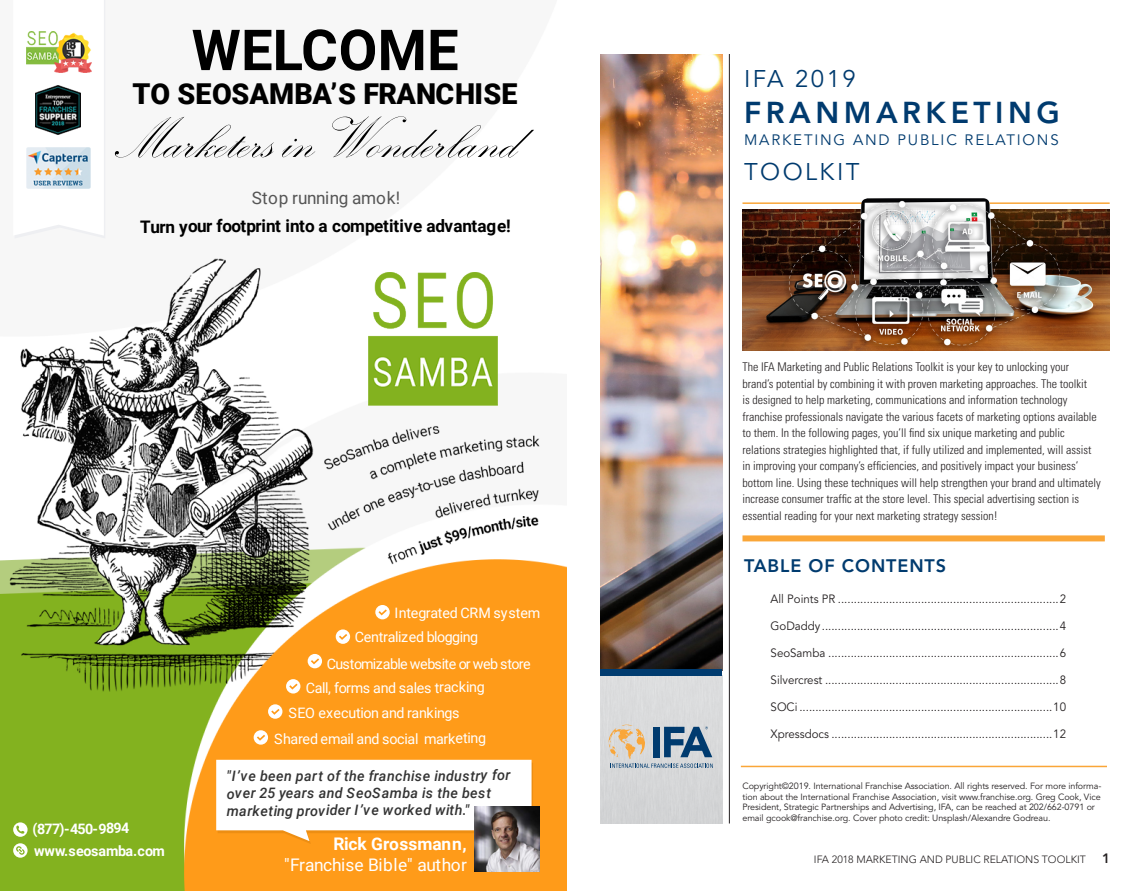
<style>
.page{position:relative;width:1134px;height:891px;background:#fff}
.page>*{position:absolute;margin:0;border:0;box-sizing:border-box;transform-origin:0 0}
.t1{font:700 56.55px "Roboto";letter-spacing:.005em;color:#000}
.t2{font:800 30px "Avenir";letter-spacing:.15em;color:#003b6f}
.t3{font:900 28.8px "Roboto";color:#000}
.t4{font:24px "Avenir";letter-spacing:.1em;color:#003b6f}
.t5{font:800 18px "Avenir";letter-spacing:.05em;color:#003b6f}
.t6{font:17.4px/20.9px "Roboto";letter-spacing:-.01em;color:#fff;text-align:right}
.t7{font:700 17.25px/28px "Roboto";letter-spacing:-.015em;color:#000;text-align:center}
.t8{font:15px "Avenir";letter-spacing:.12em;color:#003b6f}
.t9{font:14.4px/24.5px "Roboto";letter-spacing:-.03em;color:#fff}
.t10{font:italic 500 14.4px/17.2px "Roboto";letter-spacing:.025em;color:#333}
.t11{font:700 14.4px/22.2px "Roboto";letter-spacing:-.045em;color:#fff}
.Contact_Reg{font:300 condensed 12px/16.5px "Univers";color:#231f20}
.Bio_Body{font:12px "Avenir";color:#231f20;scale:.96 1}
.t12{font:300 10.5px "Avenir";color:#231f20}
.t13{font:9px/10.8px "Avenir";letter-spacing:-.01em;color:#231f20}
.s1{font-weight:400;color:#555}
.s2{font-weight:700}
.s3{font-weight:800;font-size:13.5px}
</style>
<div class="page">
<img style="left:601px;top:54px;width:121px;height:615px">
<hr style="left:729px;top:54px;width:1px;height:770px;background:#231f20">
<div style="left:601px;top:669px;width:121px;height:7px;background:#003b6f"></div>
<hr style="left:741px;top:766px;width:366px;height:1px;background:#faa638">
<div style="left:742px;top:535px;width:363px;height:6px;background:#faa638"></div>
<img style="left:743px;top:209px;width:366px;height:141px">
<hr style="left:742px;top:202px;width:368px;height:2px;background:#faa638">
<img style="left:0;top:0;width:567px;height:891px">
<svg style="left:13px;top:822px;width:15px;height:15px"></svg>
<svg style="left:115px;top:116px;width:419px;height:42px"></svg>
<svg style="left:13px;top:843px;width:15px;height:15px"></svg>
<svg style="left:216px;top:760px;width:317px;height:84px"></svg>
<img style="left:368px;top:272px;width:129px;height:134px">
<svg style="left:375px;top:605px;width:15px;height:14px"></svg>
<svg style="left:336px;top:629px;width:14px;height:15px"></svg>
<svg style="left:308px;top:654px;width:14px;height:14px"></svg>
<svg style="left:286px;top:679px;width:14px;height:15px"></svg>
<svg style="left:268px;top:704px;width:14px;height:15px"></svg>
<svg style="left:254px;top:730px;width:14px;height:15px"></svg>
<img style="left:475px;top:807px;width:64px;height:64px">
<svg style="left:13px;top:0;width:92px;height:238px"></svg>
<img style="left:26px;top:147px;width:65px;height:42px">
<img style="left:27px;top:32px;width:65px;height:41px">
<img style="left:35px;top:85px;width:46px;height:49px">
<svg style="left:609px;top:725px;width:104px;height:43px;background:#a0aab1"></svg>
<img style="left:859px;top:198px;width:133px;height:87px">
<p class="t1" style="left:192px;top:10px;width:269px">WELCOME</p>
<p class="t3" style="left:133px;top:74px;width:387px">TO SEOSAMBA’S FRANCHISE</p>
<p class="t7" style="left:140px;top:183px;width:372px"><span class="s1">Stop running amok!<br></span>Turn your footprint into a competitive advantage!</p>
<p class="t9" style="left:355px;top:600px;width:187px;text-indent:40px">Integrated CRM system<br>Centralized blogging</p>
<p class="t9" style="left:327px;top:651px;width:206px">Customizable website or web store</p>
<p class="t9" style="left:306px;top:675px;width:181px">Call, forms and sales tracking</p>
<p class="t9" style="left:274px;top:699px;width:214px;line-height:25.8px;text-indent:14px">SEO execution and rankings<br>Shared email and social marketing</p>
<p class="t11" style="left:33px;top:817px;width:134px">(877)-450-9894 www.seosamba.com</p>
<p class="t10" style="left:227px;top:767px;width:285px">"I’ve been part of the franchise industry for over 25 years and SeoSamba is the best marketing provider I’ve worked with."</p>
<p class="t6" style="left:284px;top:833px;width:184px"><span class="s2">Rick Grossmann, </span>"Franchise Bible" author</p>
<p class="t4" style="left:744px;top:65px;width:113px">IFA 2019</p>
<p class="t2" style="left:744px;top:95px;width:317px">FRANMARKETING</p>
<p class="t8" style="left:744px;top:132px;width:316px">MARKETING AND PUBLIC RELATIONS</p>
<p class="t4" style="left:744px;top:158px;width:117px">TOOLKIT</p>
<p class="Contact_Reg" style="left:742px;top:359px;width:360px">The IFA Marketing and Public Relations Toolkit is your key to unlocking your brand’s potential by combining it with proven marketing approaches. The toolkit<br>is designed to help marketing, communications and information technology franchise professionals navigate the various facets of marketing options available to them. In the following pages, you’ll find six unique marketing and public relations strategies highlighted that, if fully utilized and implemented, will assist in improving your company’s efficiencies, and positively impact your business’ bottom line. Using these techniques will help strengthen your brand and ultimately increase consumer traffic at the store level. This special advertising section is essential reading for your next marketing strategy session!</p>
<p class="t5" style="left:744px;top:555px;width:204px">TABLE OF CONTENTS</p>
<p class="Bio_Body" style="left:771px;top:592px;width:309px">All Points PR .....................................................................2</p>
<p class="Bio_Body" style="left:771px;top:619px;width:309px">GoDaddy..........................................................................4</p>
<p class="Bio_Body" style="left:771px;top:646px;width:309px">SeoSamba ........................................................................6</p>
<p class="Bio_Body" style="left:771px;top:673px;width:309px">Silvercrest .........................................................................8</p>
<p class="Bio_Body" style="left:771px;top:700px;width:309px">SOCi ...............................................................................10</p>
<p class="Bio_Body" style="left:771px;top:727px;width:309px">Xpressdocs .....................................................................12</p>
<p class="t13" style="left:742px;top:781px;width:360px">Copyright©2019. International Franchise Association. All rights reserved. For more informa&shy;tion about the International Franchise Association, visit www.franchise.org. Greg Cook, Vice President, Strategic Partnerships and Advertising, IFA, can be reached at 202/662-0791 or email gcook@franchise.org. Cover photo credit: Unsplash/Alexandre Godreau.</p>
<p class="t12" style="left:814px;top:854px;width:298px">IFA 2018 MARKETING AND PUBLIC RELATIONS TOOLKIT <span class="s3">1</span></p>
</div>
